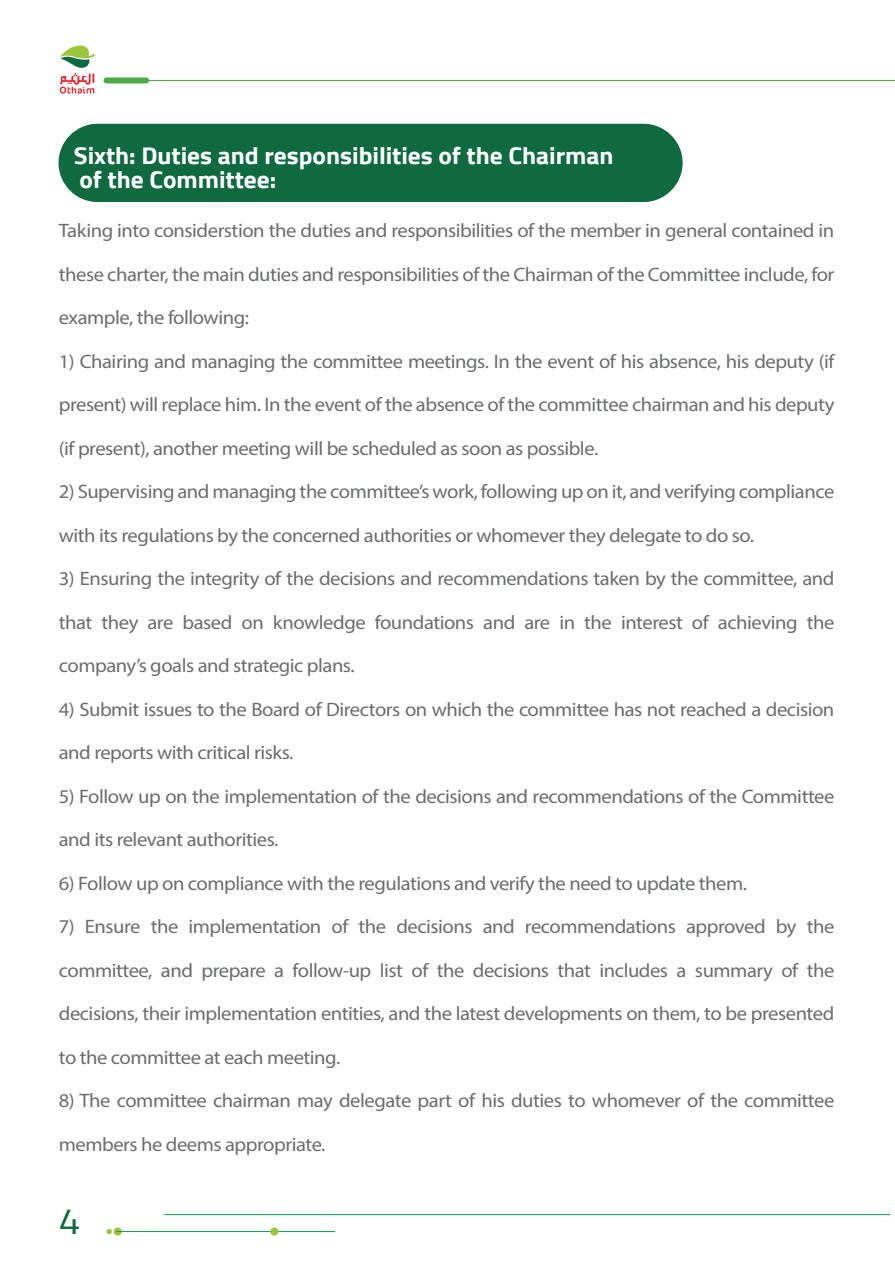
<style>
.page{position:relative;width:895px;height:1263px;background:#fff}
.page>*{position:absolute;margin:0;border:0;box-sizing:border-box;transform-origin:0 0}
.t1{font:36.6px "Cairo";color:#106a41;scale:1.06 1}
.t2{font:700 24px/24px "Cairo";color:#fff;scale:1.06 1}
.t3{font:19.5px "Myriad Pro";letter-spacing:-.025em;color:#6c6d6e;scale:1.06 1}
</style>
<div class="page">
<hr style="left:141px;top:80px;width:754px;height:1px;background:#4cac47">
<div style="left:106px;top:77px;width:40px;height:6px;background:#4cac47"></div>
<svg style="left:59px;top:45px;width:36px;height:49px"></svg>
<hr style="left:164px;top:1214px;width:726px;height:1px;background:#17a056">
<svg style="left:107px;top:1229px;width:5px;height:5px"></svg>
<div style="left:114px;top:1227px;width:8px;height:8px;background:#9cc53b;border-radius:50%"></div>
<hr style="left:116px;top:1231px;width:219px;height:1px;background:#17a056">
<div style="left:270px;top:1227px;width:8px;height:8px;background:#9cc53b;border-radius:50%"></div>
<div style="left:59px;top:124px;width:624px;height:78px;background:#106a41;border-radius:39px"></div>
<p class="t2" style="left:74px;top:143px;width:511px">Sixth: Duties and responsibilities of the Chairman of the Committee:</p>
<p class="t3" style="left:59px;top:218px;width:733px">Taking into considerstion the duties and responsibilities of the member in general contained in</p>
<p class="t3" style="left:59px;top:262px;width:733px">these charter, the main duties and responsibilities of the Chairman of the Committee include, for</p>
<p class="t3" style="left:59px;top:305px;width:181px">example, the following:</p>
<p class="t3" style="left:59px;top:349px;width:733px">1) Chairing and managing the committee meetings. In the event of his absence, his deputy (if</p>
<p class="t3" style="left:59px;top:392px;width:733px">present) will replace him. In the event of the absence of the committee chairman and his deputy</p>
<p class="t3" style="left:59px;top:436px;width:510px">(if present), another meeting will be scheduled as soon as possible.</p>
<p class="t3" style="left:59px;top:479px;width:733px">2) Supervising and managing the committee’s work, following up on it, and verifying compliance</p>
<p class="t3" style="left:59px;top:523px;width:657px">with its regulations by the concerned authorities or whomever they delegate to do so.</p>
<p class="t3" style="left:59px;top:566px;width:733px">3) Ensuring the integrity of the decisions and recommendations taken by the committee, and</p>
<p class="t3" style="left:59px;top:610px;width:733px">that they are based on knowledge foundations and are in the interest of achieving the</p>
<p class="t3" style="left:59px;top:653px;width:281px">company’s goals and strategic plans.</p>
<p class="t3" style="left:59px;top:697px;width:733px">4) Submit issues to the Board of Directors on which the committee has not reached a decision</p>
<p class="t3" style="left:59px;top:740px;width:223px">and reports with critical risks.</p>
<p class="t3" style="left:59px;top:784px;width:733px">5) Follow up on the implementation of the decisions and recommendations of the Committee</p>
<p class="t3" style="left:59px;top:827px;width:209px">and its relevant authorities.</p>
<p class="t3" style="left:59px;top:871px;width:651px">6) Follow up on compliance with the regulations and verify the need to update them.</p>
<p class="t3" style="left:59px;top:914px;width:733px">7) Ensure the implementation of the decisions and recommendations approved by the</p>
<p class="t3" style="left:59px;top:958px;width:733px">committee, and prepare a follow-up list of the decisions that includes a summary of the</p>
<p class="t3" style="left:59px;top:1001px;width:733px">decisions, their implementation entities, and the latest developments on them, to be presented</p>
<p class="t3" style="left:59px;top:1045px;width:267px">to the committee at each meeting.</p>
<p class="t3" style="left:59px;top:1088px;width:733px">8) The committee chairman may delegate part of his duties to whomever of the committee</p>
<p class="t3" style="left:59px;top:1132px;width:253px">members he deems appropriate.</p>
<h1 class="t1" style="left:59px;top:1191px;width:22px">4</h1>
</div>
